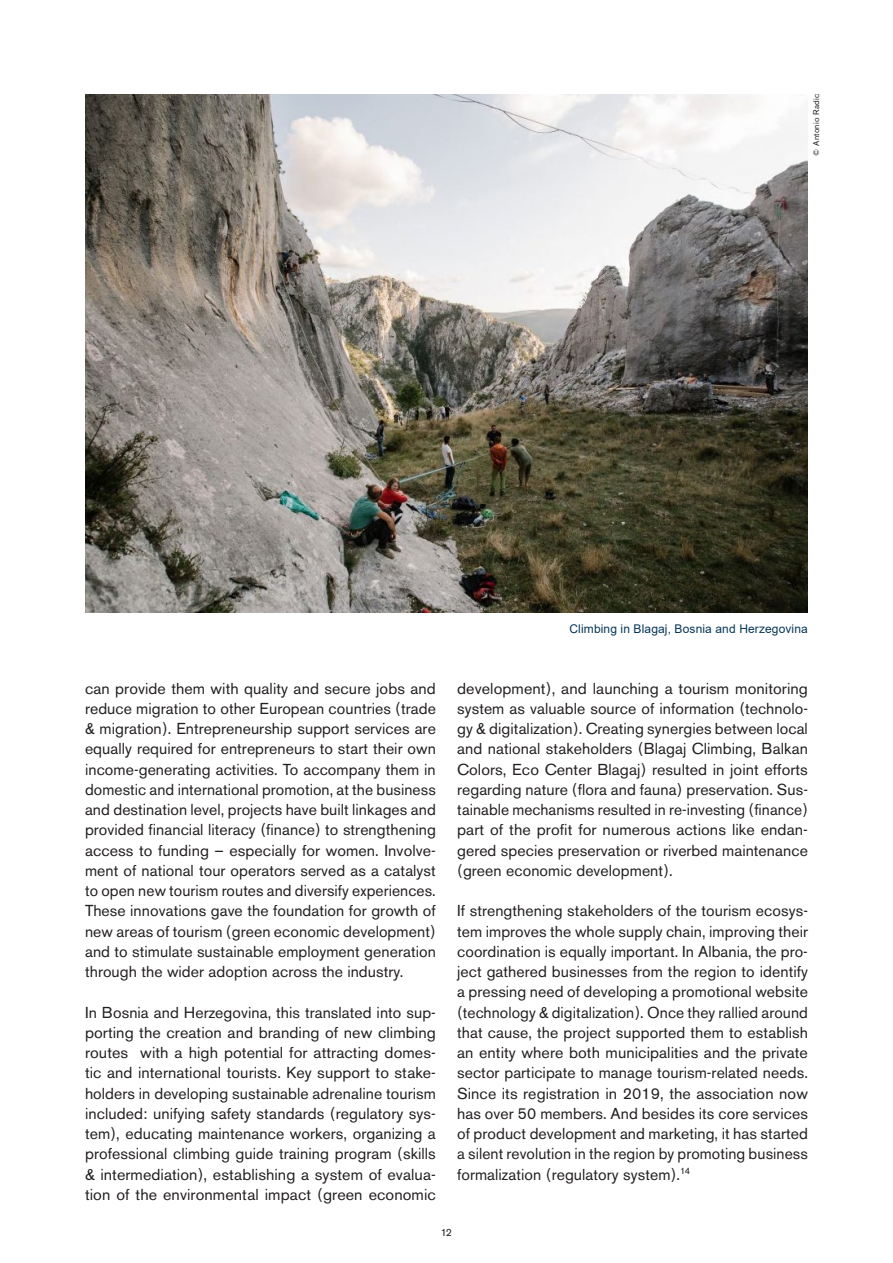
<style>
.page{position:relative;width:893px;height:1263px;background:#fff}
.page>*{position:absolute;margin:0;border:0;box-sizing:border-box;transform-origin:0 0}
.t1{font:15.75px/20.2px "Akzidenz Grotesk BE";letter-spacing:.005em;color:#231f20;text-align:justify}
.t2{font:12px "Arial";letter-spacing:.01em;color:#063655}
.t3{font:10.5px "Akzidenz Grotesk BE";color:#231f20}
.t4{font:8.25px "Akzidenz Grotesk BE";letter-spacing:.025em;color:#231f20}
</style>
<div class="page">
<img style="left:85px;top:94px;width:723px;height:519px">
<p class="t4" style="left:811px;top:156px;width:63px;rotate:-90deg">© Antonio Radic</p>
<p class="t1" style="left:85px;top:678px;width:352px">can provide them with quality and secure jobs and reduce migration to other European countries (trade &amp; migration). Entrepreneurship support services are equally required for entrepreneurs to start their own income-generating activities. To accompany them in domestic and international promotion, at the business and destination level, projects have built linkages and provided financial literacy (finance) to strengthening access to funding – especially for women. Involve&shy;ment of national tour operators served as a catalyst to open new tourism routes and diversify experiences.<br>These innovations gave the foundation for growth of new areas of tourism (green economic development) and to stimulate sustainable employment generation through the wider adoption across the industry.</p>
<p class="t1" style="left:85px;top:1002px;width:352px">In Bosnia and Herzegovina, this translated into sup&shy;porting the creation and branding of new climbing routes with a high potential for attracting domes&shy;tic and international tourists. Key support to stake&shy;holders in developing sustainable adrenaline tourism included: unifying safety standards (regulatory sys&shy;tem), educating maintenance workers, organizing a professional climbing guide training program (skills &amp; intermediation), establishing a system of evalua&shy;tion of the environmental impact (green economic</p>
<p class="t2" style="left:569px;top:620px;width:240px">Climbing in Blagaj, Bosnia and Herzegovina</p>
<p class="t1" style="left:457px;top:678px;width:352px">development), and launching a tourism monitoring system as valuable source of information (technolo&shy;gy &amp; digitalization). Creating synergies between local and national stakeholders (Blagaj Climbing, Balkan Colors, Eco Center Blagaj) resulted in joint efforts regarding nature (flora and fauna) preservation. Sus&shy;tainable mechanisms resulted in re-investing (finance) part of the profit for numerous actions like endan&shy;gered species preservation or riverbed maintenance (green economic development).</p>
<p class="t1" style="left:457px;top:901px;width:352px">If strengthening stakeholders of the tourism ecosys&shy;tem improves the whole supply chain, improving their coordination is equally important. In Albania, the pro&shy;ject gathered businesses from the region to identify a pressing need of developing a promotional website (technology &amp; digitalization). Once they rallied around that cause, the project supported them to establish an entity where both municipalities and the private sector participate to manage tourism-related needs.<br>Since its registration in 2019, the association now has over 50 members. And besides its core services of product development and marketing, it has started a silent revolution in the region by promoting business formalization (regulatory system).<sup>14</sup></p>
<p class="t3" style="left:441px;top:1226px;width:13px">12</p>
</div>
